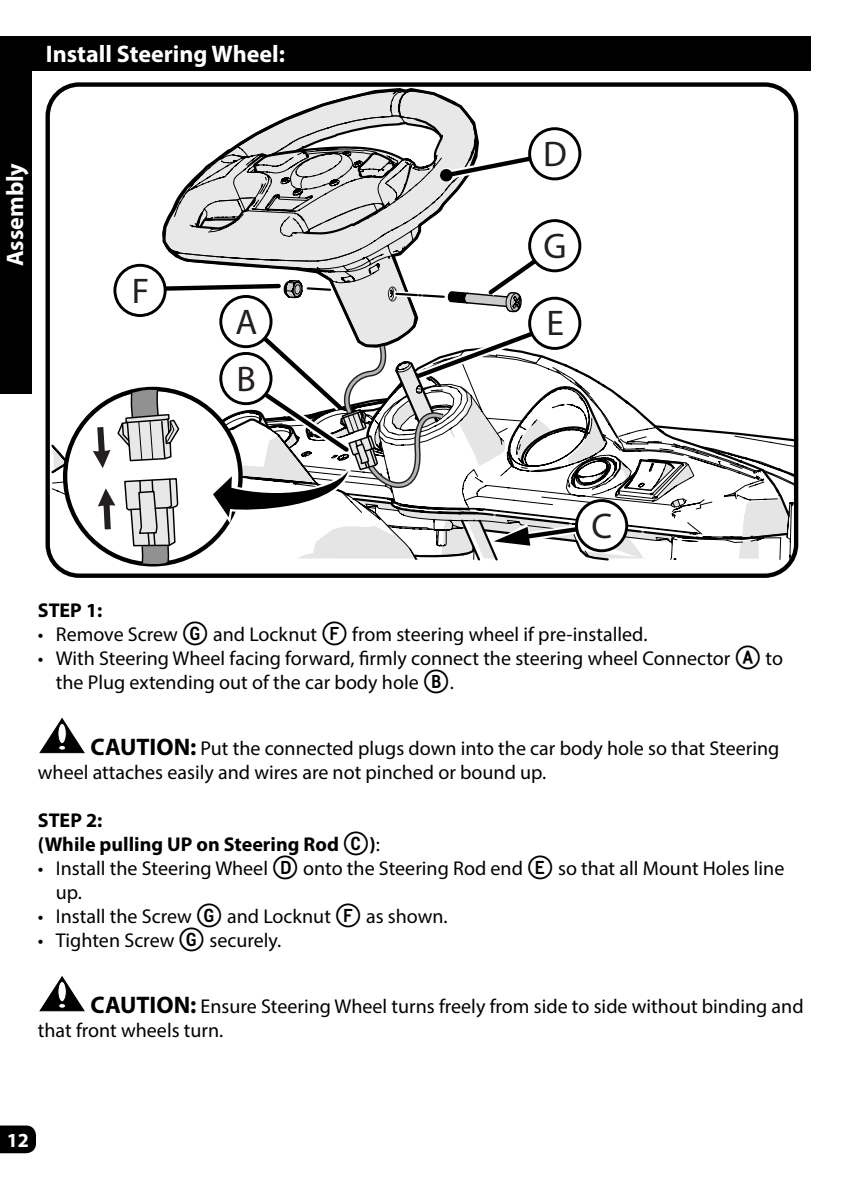
<style>
.page{position:relative;width:843px;height:1190px;background:#fff}
.page>*{position:absolute;margin:0;border:0;box-sizing:border-box;transform-origin:0 0}
.t1{font:35.8px "Myriad Pro";color:#231f20}
.t2{font:700 24px "Myriad Pro";color:#fff}
.t3{font:20px/24px "Myriad Pro";color:#000}
.t4{font:700 20px/24px "Myriad Pro";color:#000}
.t5{font:700 20px "Myriad Pro";color:#fff}
.s1{font-family:"Fyra Alpha Circle";font-weight:700;font-size:32px}
.s2{font-weight:700;font-size:24px}
.s3{font-family:"Fyra Alpha Circle";font-size:32px}
.s4{font-weight:400}
</style>
<div class="page">
<div style="left:0;top:36px;width:32px;height:357px;background:#000"></div>
<svg style="left:0;top:1125px;width:36px;height:28px"></svg>
<div style="left:38px;top:36px;width:772px;height:34px;background:#000"></div>
<svg style="left:40px;top:718px;width:44px;height:34px"></svg>
<svg style="left:40px;top:976px;width:44px;height:34px"></svg>
<svg style="left:51px;top:182px;width:748px;height:378px"></svg>
<svg style="left:49px;top:396px;width:747px;height:102px"></svg>
<svg style="left:65px;top:389px;width:175px;height:175px"></svg>
<svg style="left:84px;top:70px;width:703px;height:508px"></svg>
<p class="t2" style="left:46px;top:38px;width:240px">Install Steering Wheel:</p>
<p class="t2" style="left:-1px;top:266px;width:105px;rotate:-90deg">Assembly</p>
<h1 class="t1" style="left:132px;top:268px;width:19px">F</h1>
<h1 class="t1" style="left:235px;top:299px;width:23px">A</h1>
<h1 class="t1" style="left:236px;top:356px;width:21px">B</h1>
<h1 class="t1" style="left:543px;top:132px;width:25px">D</h1>
<h1 class="t1" style="left:543px;top:224px;width:25px">G</h1>
<h1 class="t1" style="left:546px;top:301px;width:19px">E</h1>
<h1 class="t1" style="left:591px;top:504px;width:22px">C</h1>
<p class="t4" style="left:38px;top:597px;width:66px">STEP 1:</p>
<p class="t3" style="left:38px;top:621px;width:611px">• Remove Screw <span class="s1">G</span> and Locknut <span class="s1">F</span> from steering wheel if pre-installed.</p>
<p class="t3" style="left:56px;top:645px;width:728px;text-indent:-18px">• With Steering Wheel facing forward, firmly connect the steering wheel Connector <span class="s1">A</span> to the Plug extending out of the car body hole <span class="s1">B</span>.</p>
<p class="t3" style="left:38px;top:735px;width:743px;text-indent:53px"><span class="s2">CAUTION:</span> Put the connected plugs down into the car body hole so that Steering wheel attaches easily and wires are not pinched or bound up.</p>
<p class="t4" style="left:38px;top:807px;width:343px">STEP 2:<br>(While pulling UP on Steering Rod <span class="s3">C</span>)<span class="s4">:</span></p>
<p class="t3" style="left:56px;top:855px;width:730px;text-indent:-18px">• Install the Steering Wheel <span class="s1">D</span> onto the Steering Rod end <span class="s1">E</span> so that all Mount Holes line up.</p>
<p class="t3" style="left:38px;top:903px;width:411px">• Install the Screw <span class="s1">G</span> and Locknut <span class="s1">F</span> as shown.</p>
<p class="t3" style="left:38px;top:927px;width:245px">• Tighten Screw <span class="s1">G</span> securely.</p>
<p class="t3" style="left:38px;top:993px;width:767px;text-indent:53px"><span class="s2">CAUTION:</span> Ensure Steering Wheel turns freely from side to side without binding and that front wheels turn.</p>
<p class="t5" style="left:7px;top:1127px;width:24px">12</p>
</div>
